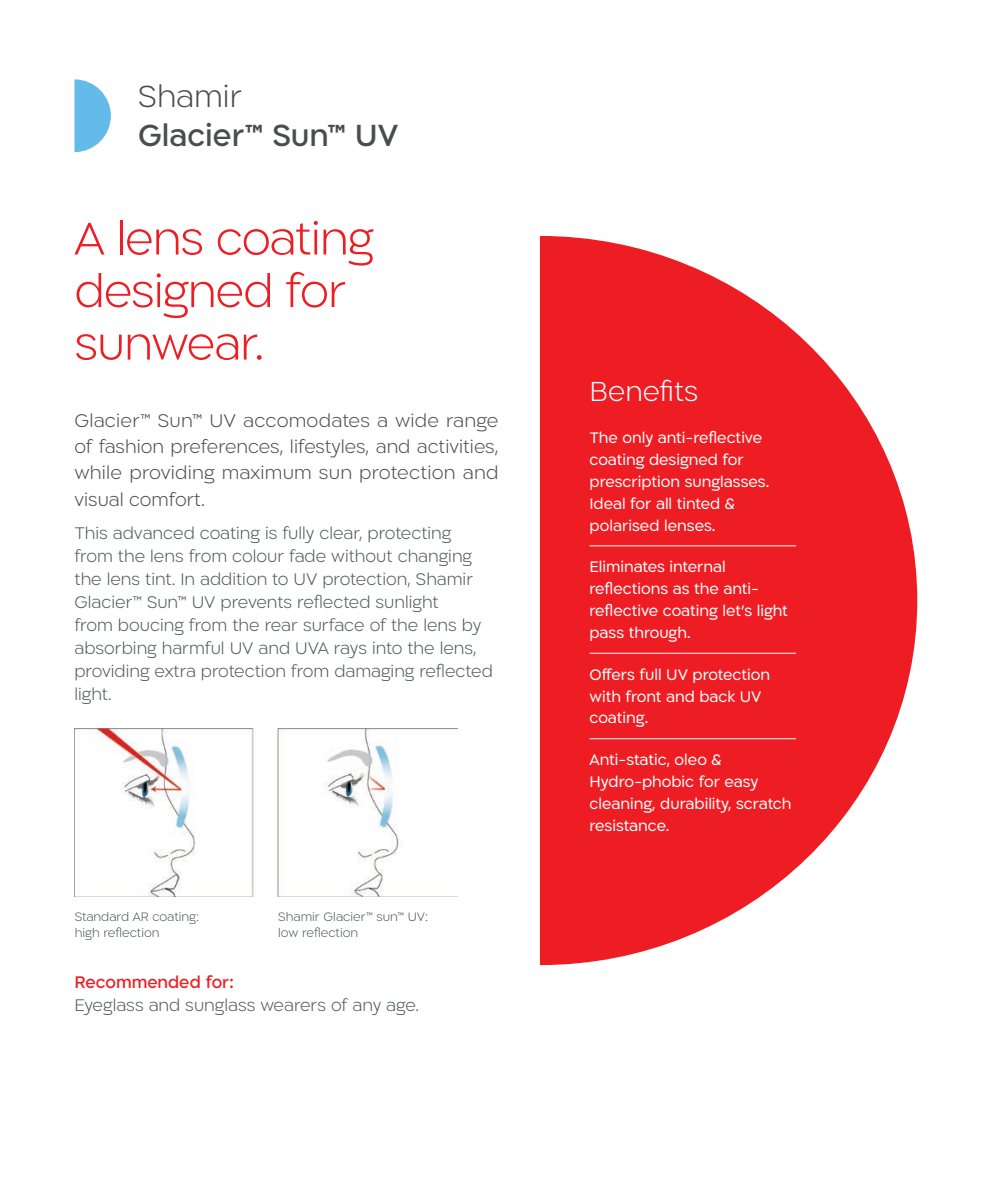
<style>
.page{position:relative;width:993px;height:1191px;background:#fff}
.page>*{position:absolute;margin:0;border:0;box-sizing:border-box;transform-origin:0 0}
.t1{font:300 52.5px/52.5px "Ploni DL1.1 AAA";letter-spacing:-.02em;color:#ee1d23}
.t2{font:500 35px "Ploni DL1.1 AAA";color:#4b4c4d}
.t3{font:300 35px "Ploni DL1.1 AAA";color:#4b4c4d}
.t4{font:300 31.5px "Ploni DL1.1 AAA";color:#fff}
.t5{font:300 21px/26.2px "Ploni DL1.1 AAA";letter-spacing:.01em;color:#4b4c4d;text-align:justify}
.t6{font:300 19.25px/23.1px "Ploni DL1.1 AAA";color:#525759}
.t7{font:500 19.25px "Ploni DL1.1 AAA";color:#ee1d23}
.t8{font:17.5px/21.9px "Ploni DL1.1 AAA";color:#fff}
.t9{font:300 14px/15.8px "Ploni DL1.1 AAA";color:#525759}
</style>
<div class="page">
<svg style="left:74px;top:79px;width:37px;height:73px"></svg>
<svg style="left:539px;top:236px;width:377px;height:729px;fill:#ee1d23"></svg>
<hr style="left:589px;top:545px;width:206px;height:1px;background:#fff">
<hr style="left:589px;top:653px;width:206px;height:1px;background:#fff">
<hr style="left:589px;top:738px;width:206px;height:1px;background:#fff">
<img style="left:75px;top:728px;width:382px;height:169px">
<h2 class="t3" style="left:138px;top:77px;width:106px">Shamir</h2>
<h2 class="t2" style="left:138px;top:114px;width:262px">Glacier™ Sun™ UV</h2>
<h1 class="t1" style="left:74px;top:214px;width:300px">A lens coating designed for sunwear.</h1>
<p class="t5" style="left:74px;top:408px;width:425px">Glacier™ Sun™ UV accomodates a wide range of fashion preferences, lifestyles, and activities, while providing maximum sun protection and visual comfort.</p>
<p class="t6" style="left:74px;top:522px;width:419px">This advanced coating is fully clear, protecting from the lens from colour fade without changing the lens tint. In addition to UV protection, Shamir Glacier™ Sun™ UV prevents reflected sunlight<br>from boucing from the rear surface of the lens by absorbing harmful UV and UVA rays into the lens, providing extra protection from damaging reflected light.</p>
<p class="t9" style="left:75px;top:909px;width:126px">Standard AR coating: high reflection</p>
<p class="t9" style="left:278px;top:909px;width:151px">Shamir Glacier™ sun™ UV: low reflection</p>
<p class="t7" style="left:74px;top:970px;width:161px">Recommended for:</p>
<p class="t6" style="left:74px;top:994px;width:346px">Eyeglass and sunglass wearers of any age.</p>
<h3 class="t4" style="left:589px;top:375px;width:110px">Benefits</h3>
<p class="t8" style="left:589px;top:427px;width:181px">The only anti-reflective coating designed for prescription sunglasses.<br>Ideal for all tinted &amp; polarised lenses.</p>
<p class="t8" style="left:589px;top:556px;width:200px">Eliminates internal reflections as the anti&shy;reflective coating let’s light pass through.</p>
<p class="t8" style="left:589px;top:663px;width:182px">Offers full UV protection with front and back UV coating.</p>
<p class="t8" style="left:589px;top:749px;width:203px">Anti-static, oleo &amp;<br>Hydro-phobic for easy cleaning, durability, scratch resistance.</p>
</div>
